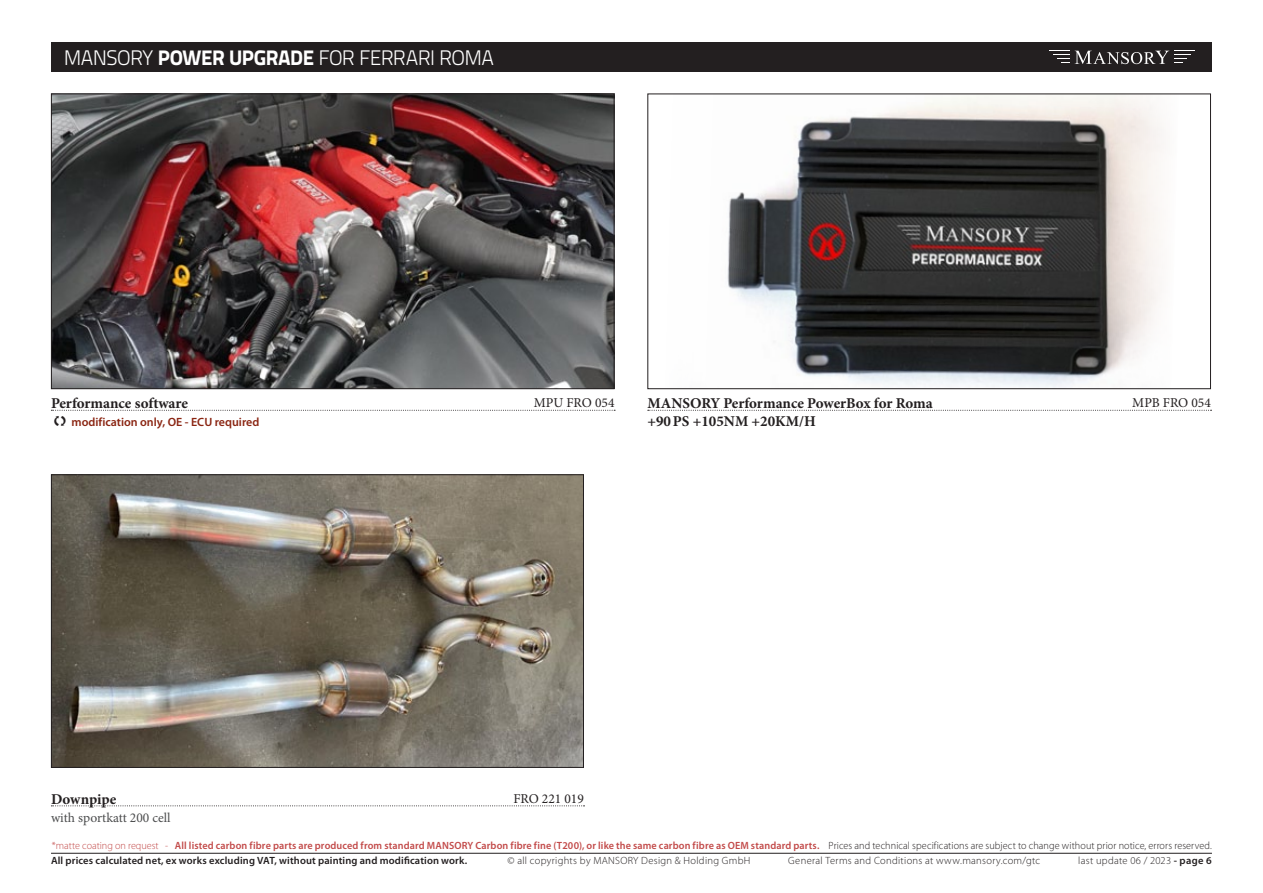
<style>
.page{position:relative;width:1263px;height:893px;background:#fff}
.page>*{position:absolute;margin:0;border:0;box-sizing:border-box;transform-origin:0 0}
.t1{font:300 21px "Titillium Text 22 L";letter-spacing:-.03em;color:#fff}
.t2{font:700 15px "Minion Pro";color:#231f20}
.t3{font:13.5px "Minion Pro";color:#231f20}
.t4{font:13.5px "Minion Pro";color:#4b4c4d}
.t5{font:600 12px "Myriad Pro";color:#8a2512}
.t6{font:600 10.5px/15px "Myriad Pro";letter-spacing:.015em;color:#c24a49}
.t7{font:300 10.5px "Myriad Pro";letter-spacing:.03em;color:#231f20}
.s1{font-weight:800}
.s2{color:#231f20}
.s3{font-weight:300}
.s4{font-weight:300;color:#231f20}
.s5{font-weight:600}
</style>
<div class="page">
<div style="left:51px;top:43px;width:1161px;height:29px;background:#231f20"></div>
<svg style="left:1053px;top:54px;width:16px;height:9px"></svg>
<svg style="left:1075px;top:51px;width:116px;height:13px"></svg>
<hr style="left:51px;top:853px;width:1161px;height:1px;background:#231f20">
<img style="left:53px;top:96px;width:559px;height:291px">
<div style="left:51px;top:94px;width:563px;height:295px;border:1px solid #231f20"></div>
<svg style="left:51px;top:410px;width:564px;height:1px"></svg>
<img style="left:727px;top:96px;width:437px;height:291px">
<div style="left:647px;top:94px;width:564px;height:295px;border:1px solid #231f20"></div>
<svg style="left:648px;top:410px;width:563px;height:1px"></svg>
<img style="left:53px;top:476px;width:529px;height:290px">
<div style="left:51px;top:474px;width:533px;height:294px;border:1px solid #231f20"></div>
<svg style="left:51px;top:805px;width:533px;height:1px"></svg>
<h1 class="t1" style="left:64px;top:43px;width:330px">MANSORY <span class="s1">POWER UPGRADE</span> FOR FERRAR</h1>
<h1 class="t1" style="left:430px;top:43px;width:66px">I ROMA</h1>
<h2 class="t2" style="left:51px;top:393px;width:138px">Performance software</h2>
<p class="t3" style="left:534px;top:394px;width:82px">MPU FRO 054</p>
<p class="t5" style="left:51px;top:415px;width:210px"><span class="s2">❑</span> modification only, OE - ECU required</p>
<h2 class="t2" style="left:647px;top:393px;width:287px">MANSORY Performance PowerBox for Roma</h2>
<p class="t3" style="left:1132px;top:394px;width:80px">MPB FRO 054</p>
<h2 class="t2" style="left:647px;top:411px;width:170px">+90PS +105NM +20KM/H</h2>
<h2 class="t2" style="left:51px;top:789px;width:67px">Downpipe</h2>
<p class="t3" style="left:513px;top:789px;width:72px">FRO 221 019</p>
<p class="t4" style="left:51px;top:809px;width:121px">with sportkatt 200 cell</p>
<p class="t6" style="left:51px;top:837px;width:1162px"><span class="s3">*matte coating on request -</span> All listed carbon fibre parts are produced from standard MANSORY Carbon fibre fine (T200), or like the same carbon fibre as OEM standard parts. <span class="s4">Prices and technical specifications are subject to change without prior notice, errors reserved.<br></span><span class="s2">All prices calculated net, ex works excluding VAT, without painting and modification work.</span></p>
<p class="t7" style="left:508px;top:854px;width:244px">© all copyrights by MANSORY Design &amp; Holding GmbH</p>
<p class="t7" style="left:788px;top:854px;width:253px">General Terms and Conditions at www.mansory.com/gtc</p>
<p class="t7" style="left:1078px;top:854px;width:135px">last update 06 / 2023 <span class="s5">- page 6</span></p>
</div>
